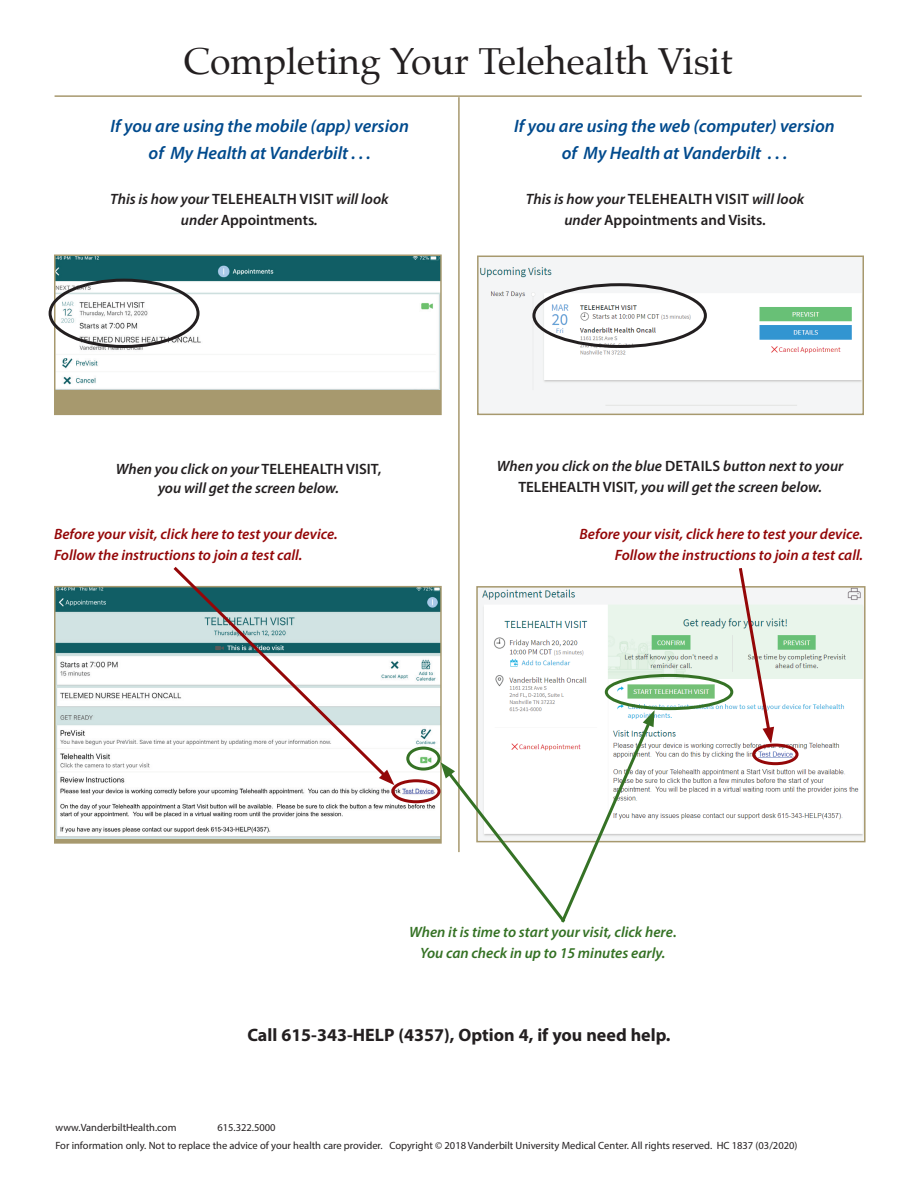
<style>
.page{position:relative;width:918px;height:1188px;background:#fff}
.page>*{position:absolute;margin:0;border:0;box-sizing:border-box;transform-origin:0 0}
.t1{font:37.5px "Palatino";color:#231f20}
.t2{font:italic 600 18px/27px "Myriad Pro";color:#004a8d;text-align:center}
.t3{font:700 18px "Myriad Pro";color:#231f20}
.t4{font:italic 600 15px/21px "Myriad Pro";color:#231f20;text-align:center}
.t5{font:italic 600 15px/21px "Myriad Pro";color:#940708}
.t6{font:italic 600 15px/21px "Myriad Pro";color:#357225;text-align:center}
.t7{font:600 15px/21px "Myriad Pro";color:#231f20;text-align:center}
.t8{font:10.5px/18px "Myriad Pro";color:#231f20}
.s1{font-style:normal}
.s2{font-style:italic}
</style>
<div class="page">
<img style="left:479px;top:589px;width:384px;height:250px">
<div style="left:476px;top:586px;width:390px;height:256px;border:2px solid #a7996e"></div>
<div style="left:752px;top:744px;width:47px;height:21px;border:3px solid #940708;border-radius:50%"></div>
<hr style="left:458px;top:97px;width:2px;height:755px;background:#a7996e">
<hr style="left:55px;top:95px;width:807px;height:2px;background:#a7996e">
<div style="left:55px;top:255px;width:386px;height:159px;background:#a7996e"></div>
<img style="left:57px;top:257px;width:382px;height:132px">
<div style="left:54px;top:254px;width:388px;height:161px;border:2px solid #a7996e"></div>
<div style="left:49px;top:279px;width:151px;height:69px;border:3px solid #231f20;border-radius:50%"></div>
<img style="left:57px;top:589px;width:382px;height:250px">
<div style="left:54px;top:586px;width:388px;height:258px;border:2px solid #a7996e"></div>
<div style="left:391px;top:779px;width:50px;height:24px;border:3px solid #940708;border-radius:50%"></div>
<div style="left:605px;top:674px;width:128px;height:36px;border:3px solid #357225;border-radius:50%"></div>
<img style="left:480px;top:259px;width:381px;height:153px">
<div style="left:477px;top:256px;width:387px;height:159px;border:2px solid #a7996e"></div>
<div style="left:532px;top:283px;width:175px;height:65px;border:3px solid #231f20;border-radius:50%"></div>
<svg style="left:170px;top:567px;width:221px;height:215px"></svg>
<svg style="left:379px;top:770px;width:15px;height:15px"></svg>
<svg style="left:737px;top:568px;width:37px;height:176px"></svg>
<div style="left:406px;top:747px;width:35px;height:24px;border:3px solid #357225;border-radius:50%"></div>
<svg style="left:441px;top:710px;width:214px;height:213px"></svg>
<h1 class="t1" style="left:184px;top:30px;width:551px">Completing Your Telehealth Visit</h1>
<p class="t2" style="left:111px;top:112px;width:300px">If you are using the mobile (app) version of My Health at Vanderbilt . . .</p>
<p class="t4" style="left:110px;top:188px;width:280px">This is how your <span class="s1">TELEHEALTH VISIT</span> will look under <span class="s1">Appointments</span>.</p>
<p class="t2" style="left:514px;top:112px;width:322px">If you are using the web (computer) version of My Health at Vanderbilt . . .</p>
<p class="t7" style="left:526px;top:188px;width:280px"><span class="s2">This is how your</span> TELEHEALTH VISIT <span class="s2">will look under</span> Appointments and Visits.</p>
<p class="t4" style="left:116px;top:459px;width:267px;line-height:19.5px">When you click on your <span class="s1">TELEHEALTH VISIT, </span>you will get the screen below.</p>
<p class="t5" style="left:54px;top:523px;width:285px">Before your visit, click here to test your device.<br>Follow the instructions to join a test call.</p>
<p class="t4" style="left:497px;top:455px;width:348px">When you click on the blue <span class="s1">DETAILS</span> button next to your<br><span class="s1">TELEHEALTH VISIT,</span> you will get the screen below.</p>
<p class="t5" style="left:580px;top:523px;width:285px;text-align:right">Before your visit, click here to test your device.<br>Follow the instructions to join a test call.</p>
<p class="t6" style="left:409px;top:921px;width:269px">When it is time to start your visit, click here<span class="s1">.<br></span>You can check in up to 15 minutes early.</p>
<p class="t3" style="left:247px;top:1023px;width:425px">Call 615-343-HELP (4357), Option 4, if you need help.</p>
<p class="t8" style="left:56px;top:1118px;width:122px">www.VanderbiltHealth.com</p>
<p class="t8" style="left:56px;top:1118px;width:743px;text-indent:162px">615.322.5000<br>For information only. Not to replace the advice of your health care provider. Copyright © 2018 Vanderbilt University Medical Center. All rights reserved. HC 1837 (03/2020)</p>
</div>
